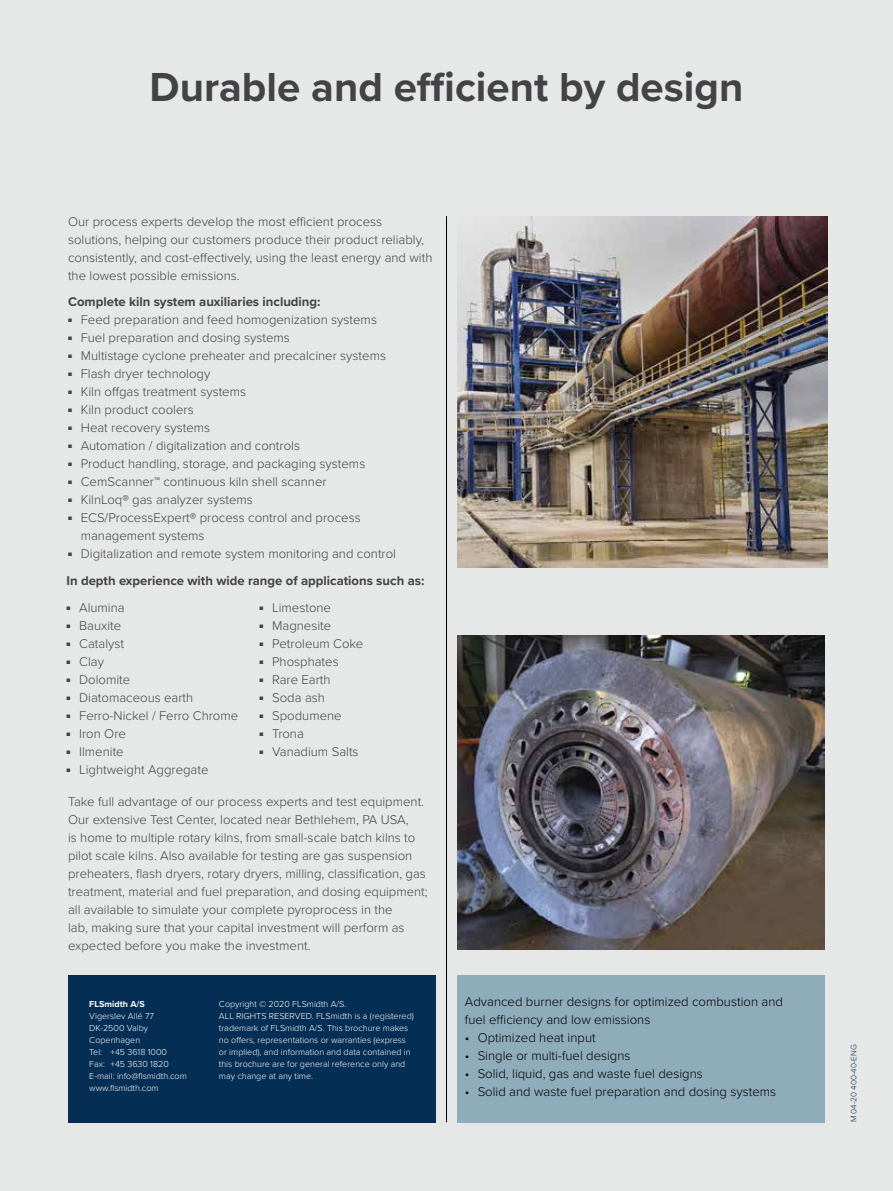
<style>
.page{position:relative;width:893px;height:1191px;background:#e6e7e7}
.page>*{position:absolute;margin:0;border:0;box-sizing:border-box;transform-origin:0 0}
.t1{font:700 42px "Proxima Nova";color:#434244}
.t2{font:300 13.2px/18px "Proxima Nova";color:#434244}
.t3{font:300 13.2px/18px "Proxima Nova";color:#000}
.t4{font:700 13.2px "Proxima Nova";color:#434244}
.t5{font:300 9px/12px "Proxima Nova";color:#fff}
.t6{font:700 9px "Proxima Nova";color:#fff}
.t7{font:300 8.25px "Proxima Nova";color:#052e54}
.s1{font-weight:700}
</style>
<div class="page">
<hr style="left:446px;top:216px;width:1px;height:906px;background:#000">
<div style="left:457px;top:975px;width:368px;height:148px;background:#8facbb"></div>
<img style="left:457px;top:635px;width:367px;height:314px">
<div style="left:68px;top:975px;width:368px;height:148px;background:#052e54"></div>
<img style="left:457px;top:216px;width:370px;height:351px">
<h1 class="t1" style="left:150px;top:56px;width:595px">Durable and efficient by design</h1>
<p class="t2" style="left:68px;top:212px;width:366px">Our process experts develop the most efficient process solutions, helping our customers produce their product reliably, consistently, and cost-effectively, using the least energy and with the lowest possible emissions.</p>
<p class="t4" style="left:68px;top:292px;width:254px">Complete kiln system auxiliaries including:</p>
<p class="t2" style="left:68px;top:310px;width:310px"><sup>■</sup> Feed preparation and feed homogenization systems</p>
<p class="t2" style="left:68px;top:328px;width:223px"><sup>■</sup> Fuel preparation and dosing systems</p>
<p class="t2" style="left:68px;top:346px;width:320px"><sup>■</sup> Multistage cyclone preheater and precalciner systems</p>
<p class="t2" style="left:68px;top:364px;width:144px"><sup>■</sup> Flash dryer technology</p>
<p class="t2" style="left:68px;top:382px;width:180px"><sup>■</sup> Kiln offgas treatment systems</p>
<p class="t2" style="left:68px;top:400px;width:127px"><sup>■</sup> Kiln product coolers</p>
<p class="t2" style="left:68px;top:418px;width:144px"><sup>■</sup> Heat recovery systems</p>
<p class="t2" style="left:68px;top:436px;width:234px"><sup>■</sup> Automation / digitalization and controls</p>
<p class="t2" style="left:68px;top:454px;width:299px"><sup>■</sup> Product handling, storage, and packaging systems</p>
<p class="t2" style="left:68px;top:472px;width:260px"><sup>■</sup> CemScanner<span class="s1">™</span> continuous kiln shell scanner</p>
<p class="t2" style="left:68px;top:490px;width:186px"><sup>■</sup> KilnLoq<span class="s1">®</span> gas analyzer systems</p>
<p class="t2" style="left:81px;top:508px;width:281px;text-indent:-13px"><sup>■</sup> ECS/ProcessExpert<span class="s1">®</span> process control and process management systems</p>
<p class="t2" style="left:68px;top:544px;width:330px"><sup>■</sup> Digitalization and remote system monitoring and control</p>
<p class="t4" style="left:66px;top:570px;width:359px">In depth experience with wide range of applications such as:</p>
<p class="t2" style="left:66px;top:598px;width:60px"><sup>■</sup> Alumina</p>
<p class="t2" style="left:66px;top:616px;width:56px"><sup>■</sup> Bauxite</p>
<p class="t2" style="left:66px;top:634px;width:59px"><sup>■</sup> Catalyst</p>
<p class="t2" style="left:66px;top:652px;width:39px"><sup>■</sup> Clay</p>
<p class="t2" style="left:66px;top:670px;width:65px"><sup>■</sup> Dolomite</p>
<p class="t2" style="left:66px;top:688px;width:128px"><sup>■</sup> Diatomaceous earth</p>
<p class="t2" style="left:66px;top:706px;width:173px"><sup>■</sup> Ferro-Nickel / Ferro Chrome</p>
<p class="t2" style="left:66px;top:724px;width:61px"><sup>■</sup> Iron Ore</p>
<p class="t2" style="left:66px;top:742px;width:59px"><sup>■</sup> Ilmenite</p>
<p class="t2" style="left:66px;top:760px;width:144px"><sup>■</sup> Lightweight Aggregate</p>
<p class="t2" style="left:259px;top:598px;width:73px"><sup>■</sup> Limestone</p>
<p class="t2" style="left:259px;top:616px;width:73px"><sup>■</sup> Magnesite</p>
<p class="t2" style="left:259px;top:634px;width:105px"><sup>■</sup> Petroleum Coke</p>
<p class="t2" style="left:259px;top:652px;width:81px"><sup>■</sup> Phosphates</p>
<p class="t2" style="left:259px;top:670px;width:73px"><sup>■</sup> Rare Earth</p>
<p class="t2" style="left:259px;top:688px;width:67px"><sup>■</sup> Soda ash</p>
<p class="t2" style="left:259px;top:706px;width:84px"><sup>■</sup> Spodumene</p>
<p class="t2" style="left:259px;top:724px;width:46px"><sup>■</sup> Trona</p>
<p class="t2" style="left:259px;top:742px;width:101px"><sup>■</sup> Vanadium Salts</p>
<p class="t2" style="left:68px;top:791px;width:361px">Take full advantage of our process experts and test equipment.<br>Our extensive Test Center, located near Bethlehem, PA USA,<br>is home to multiple rotary kilns, from small-scale batch kilns to pilot scale kilns. Also available for testing are gas suspension preheaters, flash dryers, rotary dryers, milling, classification, gas treatment, material and fuel preparation, and dosing equipment; all available to simulate your complete pyroprocess in the<br>lab, making sure that your capital investment will perform as expected before you make the investment.</p>
<p class="t6" style="left:89px;top:997px;width:57px">FLSmidth A/S</p>
<p class="t5" style="left:89px;top:1009px;width:99px">Vigerslev Allé 77<br>DK-2500 Valby<br>Copenhagen<br>Tel: +45 3618 1000<br>Fax: +45 3630 1820<br>E-mail: info@flsmidth.com www.flsmidth.com</p>
<p class="t5" style="left:219px;top:997px;width:196px">Copyright © 2020 FLSmidth A/S.<br>ALL RIGHTS RESERVED. FLSmidth is a (registered) trademark of FLSmidth A/S. This brochure makes no offers, representations or warranties (express or implied), and information and data contained in this brochure are for general reference only and may change at any time.</p>
<p class="t3" style="left:465px;top:991px;width:319px">Advanced burner designs for optimized combustion and fuel efficiency and low emissions</p>
<p class="t3" style="left:465px;top:1027px;width:132px">• Optimized heat input</p>
<p class="t3" style="left:465px;top:1045px;width:167px">• Single or multi-fuel designs</p>
<p class="t3" style="left:465px;top:1063px;width:239px">• Solid, liquid, gas and waste fuel designs</p>
<p class="t3" style="left:465px;top:1081px;width:313px">• Solid and waste fuel preparation and dosing systems</p>
<p class="t7" style="left:847px;top:1122px;width:79px;rotate:-90deg">M 04-20 400-40-ENG</p>
</div>
